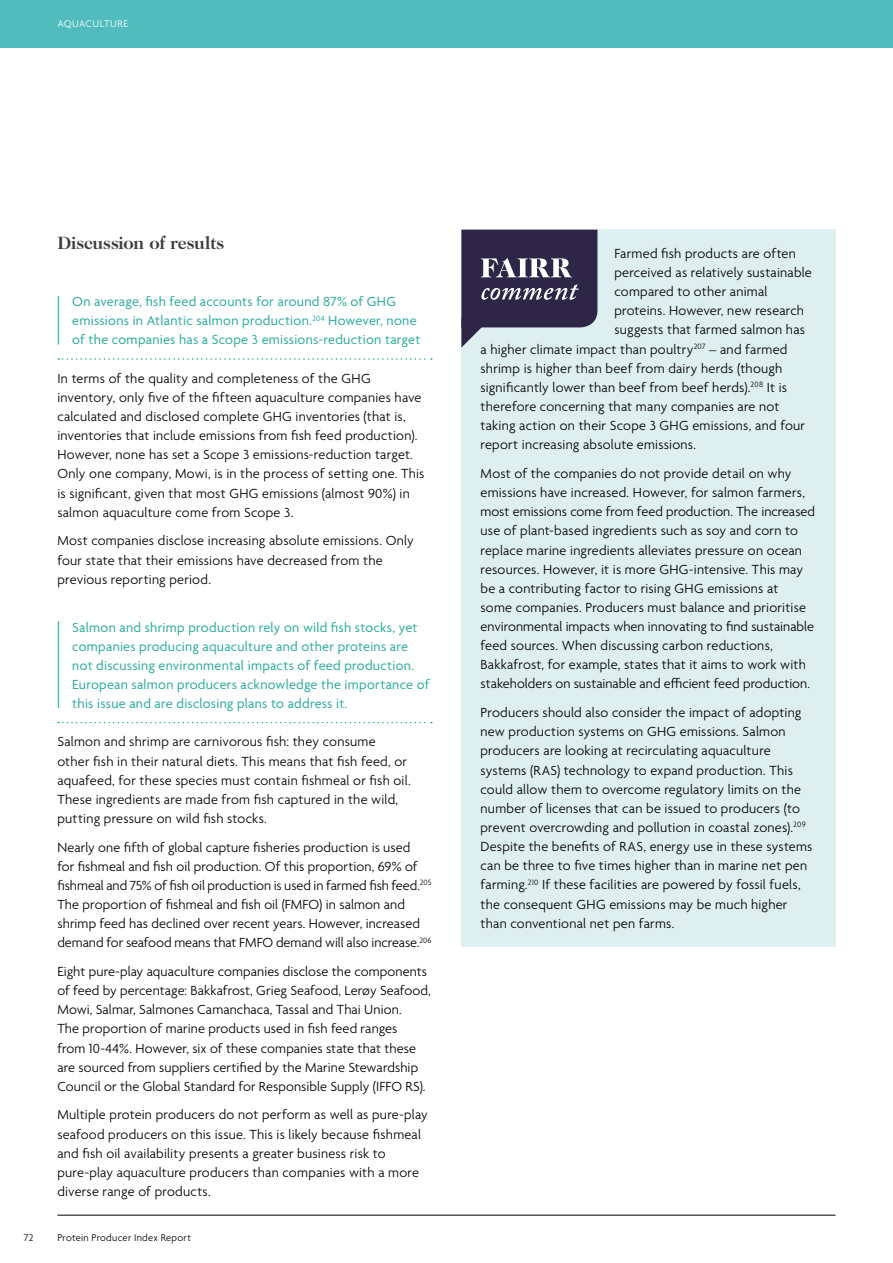
<style>
.page{position:relative;width:893px;height:1263px;background:#fff}
.page>*{position:absolute;margin:0;border:0;box-sizing:border-box;transform-origin:0 0}
.t1{font:700 18px "Caslon 224 Std";letter-spacing:-.005em;color:#3c3c3b}
.body{font:300 14.25px/19.2px "Agenda";letter-spacing:.01em;color:#000}
.discussion_points{font:14.25px/19.2px "Agenda";letter-spacing:.02em;color:#2dad9c}
.t2{font:300 10.5px "Agenda";letter-spacing:.03em;color:#000}
.body-2{font:300 10.5px "Agenda";letter-spacing:.04em;color:#fff}
</style>
<div class="page">
<hr style="left:57px;top:1215px;width:779px;height:1px;background:#000">
<hr style="left:58px;top:296px;width:1px;height:48px;background:#50bcbd">
<svg style="left:58px;top:358px;width:374px;height:2px"></svg>
<hr style="left:58px;top:621px;width:1px;height:87px;background:#50bcbd">
<svg style="left:58px;top:722px;width:374px;height:1px"></svg>
<div style="left:461px;top:230px;width:375px;height:717px;background:#deeff0"></div>
<svg style="left:461px;top:230px;width:136px;height:118px"></svg>
<div style="left:0;top:0;width:893px;height:48px;background:#50bcbd"></div>
<p class="body-2" style="left:57px;top:18px;width:72px">AQUACULTURE</p>
<h2 class="t1" style="left:57px;top:232px;width:168px">Discussion of results</h2>
<p class="discussion_points" style="left:72px;top:293px;width:350px">On average, fish feed accounts for around 87% of GHG emissions in Atlantic salmon production.<sup>204</sup> However, none of the companies has a Scope 3 emissions-reduction target</p>
<p class="body" style="left:57px;top:369px;width:369px">In terms of the quality and completeness of the GHG inventory, only five of the fifteen aquaculture companies have calculated and disclosed complete GHG inventories (that is, inventories that include emissions from fish feed production).<br>However, none has set a Scope 3 emissions-reduction target.<br>Only one company, Mowi, is in the process of setting one. This is significant, given that most GHG emissions (almost 90%) in salmon aquaculture come from Scope 3.</p>
<p class="body" style="left:57px;top:532px;width:358px">Most companies disclose increasing absolute emissions. Only four state that their emissions have decreased from the previous reporting period.</p>
<p class="discussion_points" style="left:72px;top:618px;width:359px">Salmon and shrimp production rely on wild fish stocks, yet companies producing aquaculture and other proteins are not discussing environmental impacts of feed production.<br>European salmon producers acknowledge the importance of this issue and are disclosing plans to address it.</p>
<p class="body" style="left:57px;top:733px;width:355px">Salmon and shrimp are carnivorous fish: they consume other fish in their natural diets. This means that fish feed, or aquafeed, for these species must contain fishmeal or fish oil.<br>These ingredients are made from fish captured in the wild, putting pressure on wild fish stocks.</p>
<p class="body" style="left:57px;top:838px;width:376px">Nearly one fifth of global capture fisheries production is used<br>for fishmeal and fish oil production. Of this proportion, 69% of fishmeal and 75% of fish oil production is used in farmed fish feed.<sup>205<br></sup>The proportion of fishmeal and fish oil (FMFO) in salmon and shrimp feed has declined over recent years. However, increased demand for seafood means that FMFO demand will also increase.<sup>206</sup></p>
<p class="body" style="left:57px;top:963px;width:375px">Eight pure-play aquaculture companies disclose the components of feed by percentage: Bakkafrost, Grieg Seafood, Lerøy Seafood, Mowi, Salmar, Salmones Camanchaca, Tassal and Thai Union.<br>The proportion of marine products used in fish feed ranges<br>from 10-44%. However, six of these companies state that these are sourced from suppliers certified by the Marine Stewardship Council or the Global Standard for Responsible Supply (IFFO RS).</p>
<p class="body" style="left:57px;top:1106px;width:372px">Multiple protein producers do not perform as well as pure-play seafood producers on this issue. This is likely because fishmeal and fish oil availability presents a greater business risk to pure-play aquaculture producers than companies with a more diverse range of products.</p>
<p class="t2" style="left:24px;top:1232px;width:11px">72</p>
<p class="t2" style="left:57px;top:1232px;width:135px">Protein Producer Index Report</p>
<p class="body" style="left:614px;top:245px;width:183px">Farmed fish products are often</p>
<p class="body" style="left:614px;top:264px;width:199px">perceived as relatively sustainable</p>
<p class="body" style="left:614px;top:283px;width:155px">compared to other animal</p>
<p class="body" style="left:614px;top:302px;width:191px">proteins. However, new research</p>
<p class="body" style="left:614px;top:321px;width:192px">suggests that farmed salmon has</p>
<p class="body" style="left:480px;top:340px;width:309px">a higher climate impact than poultry<sup>207</sup> – and farmed</p>
<p class="body" style="left:480px;top:359px;width:303px">shrimp is higher than beef from dairy herds (though</p>
<p class="body" style="left:480px;top:379px;width:308px">significantly lower than beef from beef herds).<sup>208</sup> It is</p>
<p class="body" style="left:480px;top:398px;width:300px">therefore concerning that many companies are not</p>
<p class="body" style="left:480px;top:417px;width:326px">taking action on their Scope 3 GHG emissions, and four</p>
<p class="body" style="left:480px;top:436px;width:217px">report increasing absolute emissions.</p>
<p class="body" style="left:480px;top:465px;width:336px">Most of the companies do not provide detail on why emissions have increased. However, for salmon farmers, most emissions come from feed production. The increased use of plant-based ingredients such as soy and corn to replace marine ingredients alleviates pressure on ocean resources. However, it is more GHG-intensive. This may be a contributing factor to rising GHG emissions at<br>some companies. Producers must balance and prioritise environmental impacts when innovating to find sustainable feed sources. When discussing carbon reductions, Bakkafrost, for example, states that it aims to work with stakeholders on sustainable and efficient feed production.</p>
<p class="body" style="left:480px;top:704px;width:333px">Producers should also consider the impact of adopting new production systems on GHG emissions. Salmon producers are looking at recirculating aquaculture systems (RAS) technology to expand production. This could allow them to overcome regulatory limits on the number of licenses that can be issued to producers (to prevent overcrowding and pollution in coastal zones).<sup>209<br></sup>Despite the benefits of RAS, energy use in these systems can be three to five times higher than in marine net pen farming.<sup>210</sup> If these facilities are powered by fossil fuels, the consequent GHG emissions may be much higher than conventional net pen farms.</p>
</div>
